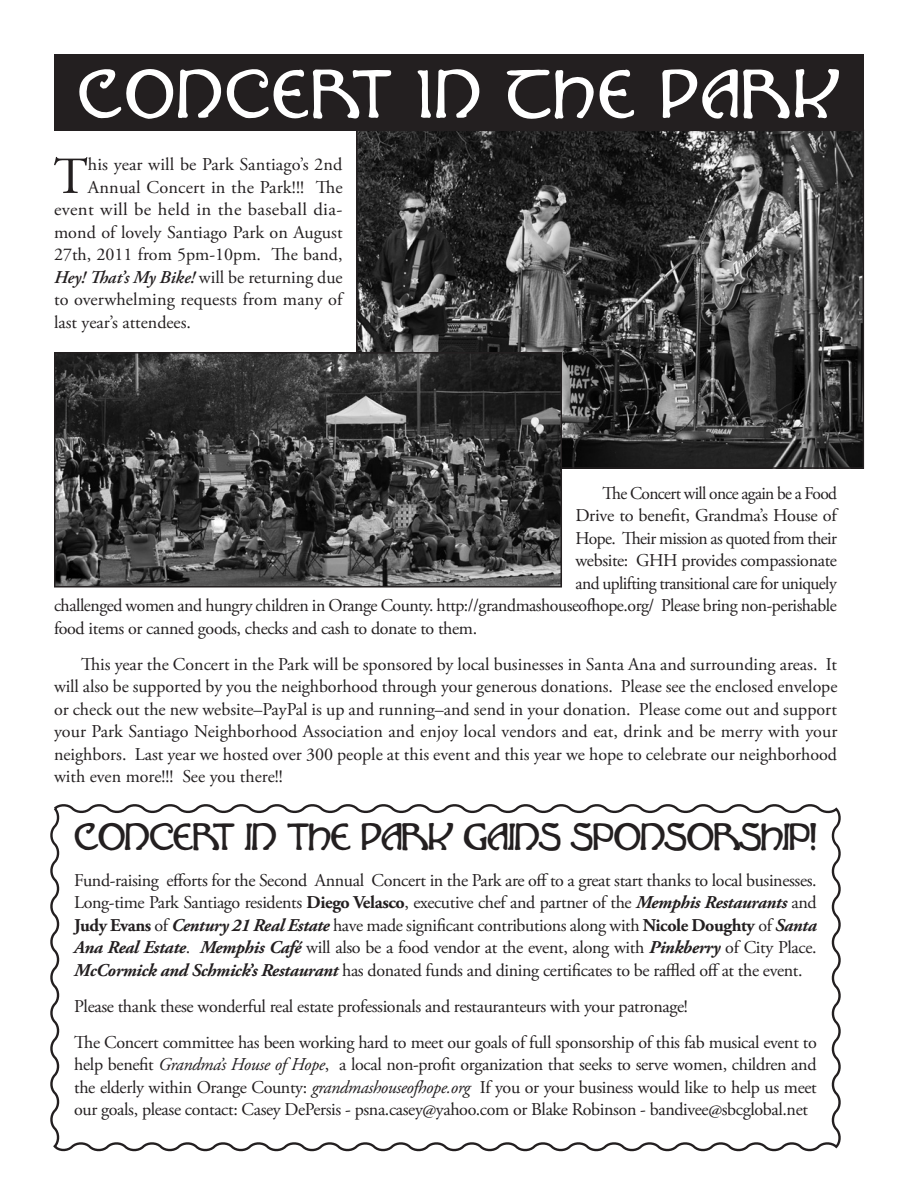
<style>
.page{position:relative;width:918px;height:1188px;background:#fff}
.page>*{position:absolute;margin:0;border:0;box-sizing:border-box;transform-origin:0 0}
.t1{font:67.5px "Hadley";letter-spacing:.04em;color:#fff}
.t2{font:51.9px "Adobe Garamond Pro";color:#231f20}
.Body_Text{font:37.5px "Hadley";letter-spacing:-.02em;color:#231f20}
.Body_Text-2{font:18px/22.5px "Adobe Garamond Pro";letter-spacing:-.025em;color:#231f20;text-align:justify}
.Body_Text-3{font:18px "Adobe Garamond Pro";letter-spacing:-.025em;color:#231f20;scale:1.04 1}
.Body_Text-4{font:18px "Adobe Garamond Pro";letter-spacing:.005em;color:#231f20}
.Body_Text-5{font:18px "Adobe Garamond Pro";color:#231f20}
.s1{font-weight:600;font-style:italic}
.s2{font-weight:700}
.s3{font-weight:700;font-style:italic}
.s4{font-style:italic}
</style>
<div class="page">
<div style="left:54px;top:54px;width:810px;height:77px;background:#231f20"></div>
<img style="left:359px;top:133px;width:502px;height:333px">
<div style="left:356px;top:130px;width:508px;height:339px;border:2px solid #231f20"></div>
<img style="left:57px;top:355px;width:502px;height:230px">
<div style="left:54px;top:352px;width:508px;height:236px;border:2px solid #231f20"></div>
<svg style="left:50px;top:804px;width:791px;height:348px"></svg>
<p class="t1" style="left:78px;top:47px;width:764px">CONCERT IN THE PARK</p>
<p class="t2" style="left:54px;top:145px;width:36px">T</p>
<p class="Body_Text-2" style="left:88px;top:154px;width:256px">his year will be Park Santiago’s 2nd</p>
<p class="Body_Text-2" style="left:88px;top:177px;width:256px">Annual Concert in the Park!!! The</p>
<p class="Body_Text-3" style="left:54px;top:199px;width:279px">event will be held in the baseball dia-</p>
<p class="Body_Text-2" style="left:54px;top:222px;width:290px">mond of lovely Santiago Park on August</p>
<p class="Body_Text-5" style="left:54px;top:244px;width:290px">27th, 2011 from 5pm-10pm. The band,</p>
<p class="Body_Text-2" style="left:54px;top:267px;width:290px"><span class="s1">Hey! That’s My Bike!</span> will be returning due</p>
<p class="Body_Text-4" style="left:54px;top:289px;width:292px">to overwhelming requests from many of</p>
<p class="Body_Text-2" style="left:54px;top:312px;width:139px">last year’s attendees.</p>
<p class="Body_Text-2" style="left:603px;top:483px;width:236px">The Concert will once again be a Food</p>
<p class="Body_Text-2" style="left:576px;top:505px;width:265px">Drive to benefit, Grandma’s House of</p>
<p class="Body_Text-2" style="left:576px;top:528px;width:263px">Hope. Their mission as quoted from their</p>
<p class="Body_Text-2" style="left:576px;top:550px;width:263px">website: GHH provides compassionate</p>
<p class="Body_Text-2" style="left:576px;top:573px;width:263px">and uplifting transitional care for uniquely</p>
<p class="Body_Text-2" style="left:54px;top:595px;width:784px">challenged women and hungry children in Orange County. http://grandmashouseofhope.org/ Please bring non-perishable</p>
<p class="Body_Text-2" style="left:54px;top:618px;width:425px">food items or canned goods, checks and cash to donate to them.</p>
<p class="Body_Text-2" style="left:54px;top:654px;width:785px;text-indent:27px">This year the Concert in the Park will be sponsored by local businesses in Santa Ana and surrounding areas. It will also be supported by you the neighborhood through your generous donations. Please see the enclosed envelope or check out the new website–PayPal is up and running–and send in your donation. Please come out and support your Park Santiago Neighborhood Association and enjoy local vendors and eat, drink and be merry with your neighbors. Last year we hosted over 300 people at this event and this year we hope to celebrate our neighborhood with even more!!! See you there!!</p>
<p class="Body_Text" style="left:74px;top:810px;width:744px">CONCERT IN THE PARK GAINS SPONSORSHIP!</p>
<p class="Body_Text-2" style="left:74px;top:870px;width:744px">Fund-raising efforts for the Second Annual Concert in the Park are off to a great start thanks to local businesses.<br>Long-time Park Santiago residents <span class="s2">Diego Velasco</span>, executive chef and partner of the <span class="s3">Memphis Restaurants</span> and <span class="s2">Judy Evans</span> of <span class="s3">Century 21 Real Estate</span> have made significant contributions along with <span class="s2">Nicole Doughty</span> of <span class="s3">Santa Ana Real Estate</span>. <span class="s3">Memphis Café</span> will also be a food vendor at the event, along with <span class="s3">Pinkberry</span> of City Place.<br><span class="s3">McCormick and Schmick’s Restaurant</span> has donated funds and dining certificates to be raffled off at the event.</p>
<p class="Body_Text-2" style="left:74px;top:996px;width:615px">Please thank these wonderful real estate professionals and restauranteurs with your patronage!</p>
<p class="Body_Text-2" style="left:74px;top:1032px;width:744px">The Concert committee has been working hard to meet our goals of full sponsorship of this fab musical event to help benefit <span class="s4">Grandma’s House of Hope</span>, a local non-profit organization that seeks to serve women, children and the elderly within Orange County: <span class="s4">grandmashouseofhope.org</span> If you or your business would like to help us meet our goals, please contact: Casey DePersis - psna.casey@yahoo.com or Blake Robinson - bandivee@sbcglobal.net</p>
</div>
